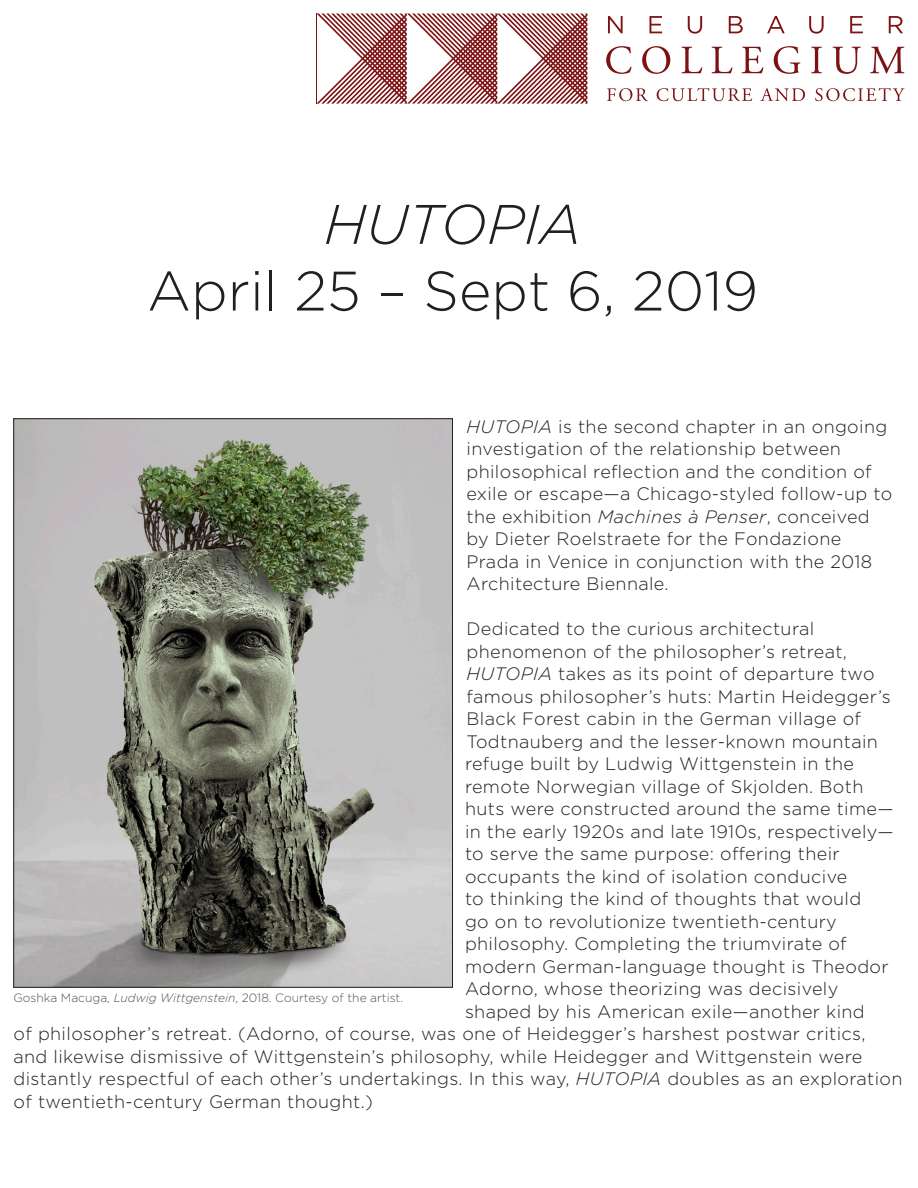
<style>
.page{position:relative;width:918px;height:1188px;background:#fff}
.page>*{position:absolute;margin:0;border:0;box-sizing:border-box;transform-origin:0 0}
.t1{font:300 55.5px "Gotham";color:#231f20}
.t2{font:italic 300 55.5px "Gotham";color:#231f20}
.t3{font:300 18px/22.5px "Gotham";letter-spacing:.02em;color:#231f20}
.t4{font:300 12px "Gotham";color:#505052}
.s1{font-style:italic}
</style>
<div class="page">
<img style="left:16px;top:420px;width:435px;height:565px">
<svg style="left:606px;top:46px;width:26px;height:28px"></svg>
<svg style="left:642px;top:46px;width:28px;height:28px"></svg>
<svg style="left:681px;top:47px;width:21px;height:26px"></svg>
<svg style="left:712px;top:47px;width:20px;height:26px"></svg>
<svg style="left:742px;top:47px;width:21px;height:26px"></svg>
<svg style="left:774px;top:46px;width:26px;height:28px"></svg>
<svg style="left:811px;top:47px;width:11px;height:26px"></svg>
<svg style="left:832px;top:47px;width:29px;height:27px"></svg>
<svg style="left:870px;top:47px;width:34px;height:27px"></svg>
<svg style="left:607px;top:88px;width:41px;height:13px"></svg>
<svg style="left:657px;top:88px;width:95px;height:13px"></svg>
<svg style="left:760px;top:88px;width:45px;height:13px"></svg>
<svg style="left:815px;top:88px;width:89px;height:13px"></svg>
<svg style="left:608px;top:16px;width:15px;height:17px"></svg>
<svg style="left:649px;top:16px;width:13px;height:17px"></svg>
<svg style="left:688px;top:16px;width:14px;height:18px"></svg>
<svg style="left:729px;top:16px;width:14px;height:17px"></svg>
<svg style="left:767px;top:16px;width:18px;height:17px"></svg>
<svg style="left:809px;top:16px;width:15px;height:18px"></svg>
<svg style="left:850px;top:16px;width:13px;height:17px"></svg>
<svg style="left:889px;top:16px;width:14px;height:17px"></svg>
<svg style="left:317px;top:14px;width:271px;height:90px"></svg>
<hr style="left:316px;top:14px;width:1px;height:90px;background:#7c1214">
<p class="t2" style="left:324px;top:189px;width:259px">HUTOPIA</p>
<p class="t1" style="left:147px;top:256px;width:613px">April 25 – Sept 6, 2019</p>
<p class="t3" style="left:466px;top:415px;width:427px"><span class="s1">HUTOPIA</span> is the second chapter in an ongoing investigation of the relationship between philosophical reflection and the condition of exile or escape—a Chicago-styled follow-up to the exhibition <span class="s1">Machines à Penser</span>, conceived by Dieter Roelstraete for the Fondazione Prada in Venice in conjunction with the 2018<br>Architecture Biennale.</p>
<p class="t3" style="left:466px;top:617px;width:349px">Dedicated to the curious architectural</p>
<p class="t3" style="left:466px;top:640px;width:382px">phenomenon of the philosopher’s retreat,</p>
<p class="t3" style="left:466px;top:662px;width:410px"><span class="s1">HUTOPIA</span> takes as its point of departure two</p>
<p class="t3" style="left:466px;top:685px;width:426px">famous philosopher’s huts: Martin Heidegger’s</p>
<p class="t3" style="left:466px;top:707px;width:396px">Black Forest cabin in the German village of</p>
<p class="t3" style="left:466px;top:730px;width:413px">Todtnauberg and the lesser-known mountain</p>
<p class="t3" style="left:465px;top:752px;width:390px">refuge built by Ludwig Wittgenstein in the</p>
<p class="t3" style="left:465px;top:775px;width:400px">remote Norwegian village of Skjolden. Both</p>
<p class="t3" style="left:465px;top:797px;width:430px">huts were constructed around the same time—</p>
<p class="t3" style="left:465px;top:820px;width:430px">in the early 1920s and late 1910s, respectively—</p>
<p class="t3" style="left:465px;top:842px;width:376px">to serve the same purpose: offering their</p>
<p class="t3" style="left:465px;top:865px;width:384px">occupants the kind of isolation conducive</p>
<p class="t3" style="left:465px;top:887px;width:398px">to thinking the kind of thoughts that would</p>
<p class="t3" style="left:465px;top:910px;width:373px">go on to revolutionize twentieth-century</p>
<p class="t3" style="left:465px;top:932px;width:383px">philosophy. Completing the triumvirate of</p>
<p class="t3" style="left:465px;top:955px;width:425px">modern German-language thought is Theodor</p>
<p class="t3" style="left:465px;top:977px;width:375px">Adorno, whose theorizing was decisively</p>
<p class="t3" style="left:465px;top:1000px;width:401px">shaped by his American exile—another kind</p>
<p class="t3" style="left:14px;top:1022px;width:854px">of philosopher’s retreat. (Adorno, of course, was one of Heidegger’s harshest postwar critics,</p>
<p class="t3" style="left:14px;top:1045px;width:850px">and likewise dismissive of Wittgenstein’s philosophy, while Heidegger and Wittgenstein were</p>
<p class="t3" style="left:14px;top:1067px;width:890px">distantly respectful of each other’s undertakings. In this way, <span class="s1">HUTOPIA</span> doubles as an exploration</p>
<p class="t3" style="left:14px;top:1090px;width:361px">of twentieth-century German thought.)</p>
<p class="t4" style="left:14px;top:990px;width:391px">Goshka Macuga, <span class="s1">Ludwig Wittgenstein</span>, 2018. Courtesy of the artist.</p>
</div>
